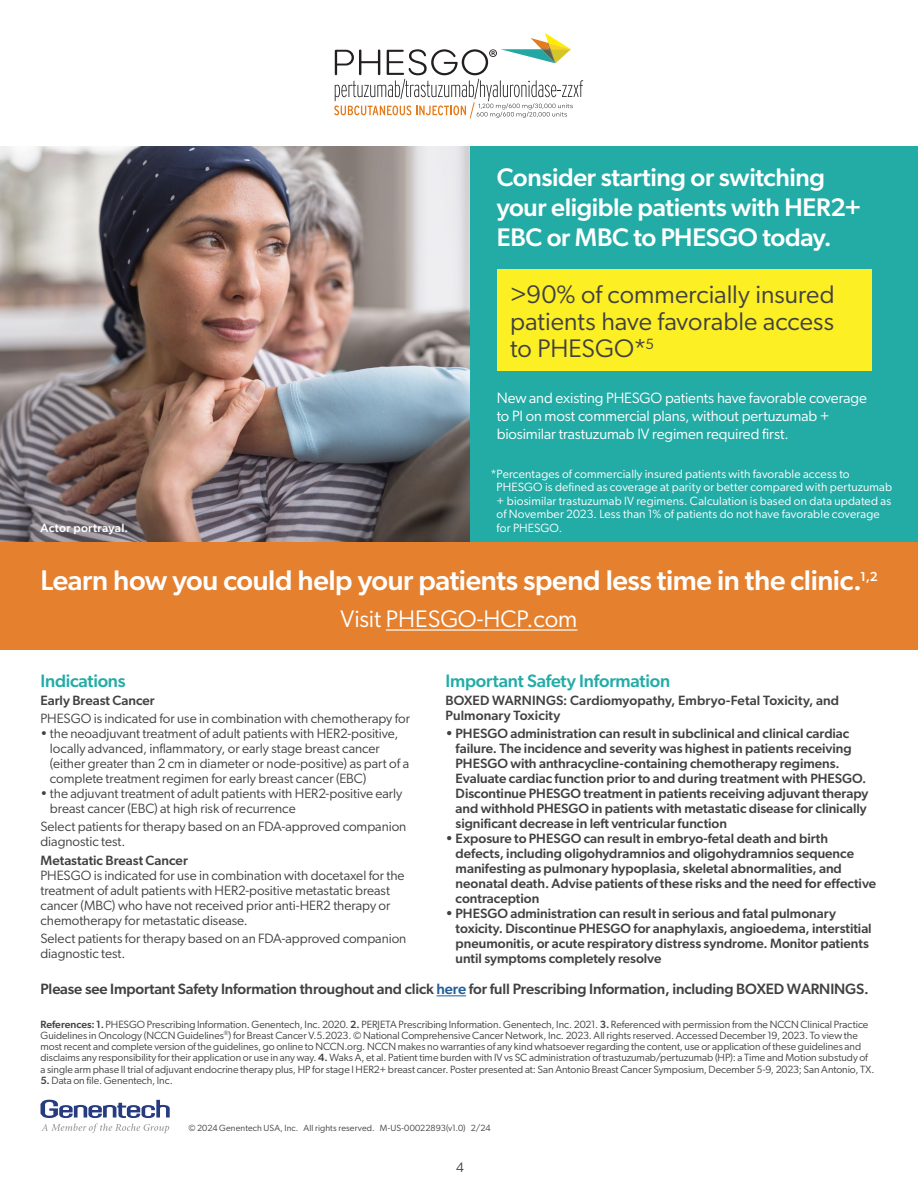
<style>
.page{position:relative;width:918px;height:1188px;background:#fff}
.page>*{position:absolute;margin:0;border:0;box-sizing:border-box;transform-origin:0 0}
.t1{font:500 28.5px "Gibson";letter-spacing:-.015em;color:#fff}
.t2{font:500 25.5px/30px "Gibson";letter-spacing:-.015em;color:#fff}
.t3{font:25.5px/27px "Gibson";letter-spacing:.005em;color:#414042;text-align:justify}
.t4{font:24px "Gibson";color:#fff}
.t5{font:500 18px "Gibson";letter-spacing:-.01em;color:#23aca6}
.t6{font:15px/18px "Gibson";letter-spacing:-.005em;color:#fff}
.t7{font:500 15px "Gibson";letter-spacing:-.01em;color:#414042}
.t8{font:500 13.5px/15px "Gibson";color:#414042}
.t9{font:13.5px/15px "Gibson";color:#414042}
.t10{font:12px/13.5px "Gibson";letter-spacing:.01em;color:#fff}
.t11{font:500 12px "Gibson";letter-spacing:.025em;color:#fff}
.t12{font:10.5px/11.2px "Gibson";letter-spacing:-.005em;color:#414042}
.t13{font:9px "Gibson";letter-spacing:.005em;color:#414042}
.s1{color:#215e9e}
.s2{font-weight:500}
</style>
<div class="page">
<svg style="left:41px;top:1100px;width:129px;height:33px"></svg>
<svg style="left:334px;top:33px;width:249px;height:85px"></svg>
<img style="left:0;top:146px;width:470px;height:396px">
<div style="left:470px;top:146px;width:448px;height:406px;background:#23aca6"></div>
<div style="left:497px;top:269px;width:375px;height:102px;background:#fcef24"></div>
<div style="left:0;top:542px;width:918px;height:108px;background:#e5802e"></div>
<hr style="left:386px;top:629px;width:191px;height:2px;background:#fff">
<svg style="left:437px;top:995px;width:29px;height:1px"></svg>
<h2 class="t2" style="left:497px;top:161px;width:367px">Consider starting or switching your eligible patients with HER2+<br>EBC or MBC to PHESGO today.</h2>
<h2 class="t3" style="left:510px;top:281px;width:326px">&gt;90% of commercially insured patients have favorable access to PHESGO*<sup>5</sup></h2>
<p class="t6" style="left:497px;top:388px;width:372px">New and existing PHESGO patients have favorable coverage to PI on most commercial plans, without pertuzumab + biosimilar trastuzumab IV regimen required first.</p>
<p class="t10" style="left:497px;top:467px;width:397px;text-indent:-6px">*Percentages of commercially insured patients with favorable access to PHESGO is defined as coverage at parity or better compared with pertuzumab + biosimilar trastuzumab IV regimens. Calculation is based on data updated as of November 2023. Less than 1% of patients do not have favorable coverage for PHESGO.</p>
<h1 class="t1" style="left:40px;top:563px;width:839px">Learn how you could help your patients spend less time in the clinic.<sup>1,2</sup></h1>
<h3 class="t4" style="left:341px;top:604px;width:238px">Visit PHESGO-HCP.com</h3>
<p class="t11" style="left:40px;top:521px;width:89px">Actor portrayal.</p>
<h3 class="t5" style="left:40px;top:670px;width:87px">Indications</h3>
<p class="t8" style="left:40px;top:692px;width:116px">Early Breast Cancer</p>
<p class="t9" style="left:40px;top:711px;width:371px">PHESGO is indicated for use in combination with chemotherapy for</p>
<p class="t9" style="left:50px;top:726px;width:361px;text-indent:-9px">• the neoadjuvant treatment of adult patients with HER2-positive, locally advanced, inflammatory, or early stage breast cancer (either greater than 2 cm in diameter or node-positive) as part of a complete treatment regimen for early breast cancer (EBC)</p>
<p class="t9" style="left:50px;top:786px;width:354px;text-indent:-9px">• the adjuvant treatment of adult patients with HER2-positive early breast cancer (EBC) at high risk of recurrence</p>
<p class="t9" style="left:40px;top:819px;width:367px">Select patients for therapy based on an FDA-approved companion diagnostic test.</p>
<p class="t8" style="left:40px;top:852px;width:149px">Metastatic Breast Cancer</p>
<p class="t9" style="left:40px;top:867px;width:366px">PHESGO is indicated for use in combination with docetaxel for the treatment of adult patients with HER2-positive metastatic breast cancer (MBC) who have not received prior anti-HER2 therapy or chemotherapy for metastatic disease.</p>
<p class="t9" style="left:40px;top:930px;width:367px">Select patients for therapy based on an FDA-approved companion diagnostic test.</p>
<h3 class="t5" style="left:446px;top:670px;width:226px">Important Safety Information</h3>
<p class="t8" style="left:446px;top:692px;width:395px">BOXED WARNINGS: Cardiomyopathy, Embryo-Fetal Toxicity, and<br>Pulmonary Toxicity</p>
<p class="t8" style="left:456px;top:726px;width:414px;text-indent:-10px">• PHESGO administration can result in subclinical and clinical cardiac failure. The incidence and severity was highest in patients receiving PHESGO with anthracycline-containing chemotherapy regimens.<br>Evaluate cardiac function prior to and during treatment with PHESGO.<br>Discontinue PHESGO treatment in patients receiving adjuvant therapy and withhold PHESGO in patients with metastatic disease for clinically significant decrease in left ventricular function</p>
<p class="t8" style="left:456px;top:831px;width:422px;text-indent:-10px">• Exposure to PHESGO can result in embryo-fetal death and birth defects, including oligohydramnios and oligohydramnios sequence manifesting as pulmonary hypoplasia, skeletal abnormalities, and neonatal death. Advise patients of these risks and the need for effective contraception</p>
<p class="t8" style="left:456px;top:906px;width:418px;text-indent:-10px">• PHESGO administration can result in serious and fatal pulmonary toxicity. Discontinue PHESGO for anaphylaxis, angioedema, interstitial pneumonitis, or acute respiratory distress syndrome. Monitor patients until symptoms completely resolve</p>
<p class="t7" style="left:40px;top:980px;width:830px">Please see Important Safety Information throughout and click <span class="s1">here</span> for full Prescribing Information, including BOXED WARNINGS.</p>
<p class="t12" style="left:40px;top:1018px;width:836px"><span class="s2">References: 1.</span> PHESGO Prescribing Information. Genentech, Inc. 2020. <span class="s2">2.</span> PERJETA Prescribing Information. Genentech, Inc. 2021. <span class="s2">3.</span> Referenced with permission from the NCCN Clinical Practice Guidelines in Oncology (NCCN Guidelines<sup>®</sup>) for Breast Cancer V.5.2023. © National Comprehensive Cancer Network, Inc. 2023. All rights reserved. Accessed December 19, 2023. To view the most recent and complete version of the guidelines, go online to NCCN.org. NCCN makes no warranties of any kind whatsoever regarding the content, use or application of these guidelines and disclaims any responsibility for their application or use in any way. <span class="s2">4.</span> Waks A, et al. Patient time burden with IV vs SC administration of trastuzumab/pertuzumab (HP): a Time and Motion substudy of a single arm phase II trial of adjuvant endocrine therapy plus, HP for stage I HER2+ breast cancer. Poster presented at: San Antonio Breast Cancer Symposium, December 5-9, 2023; San Antonio, TX.</p>
<p class="t12" style="left:41px;top:1075px;width:134px"><span class="s2">5.</span> Data on file. Genentech, Inc.</p>
<p class="t13" style="left:188px;top:1122px;width:304px">© 2024 Genentech USA, Inc. All rights reserved. M-US-00022893(v1.0) 2/24</p>
<p class="t9" style="left:456px;top:1159px;width:9px">4</p>
</div>
